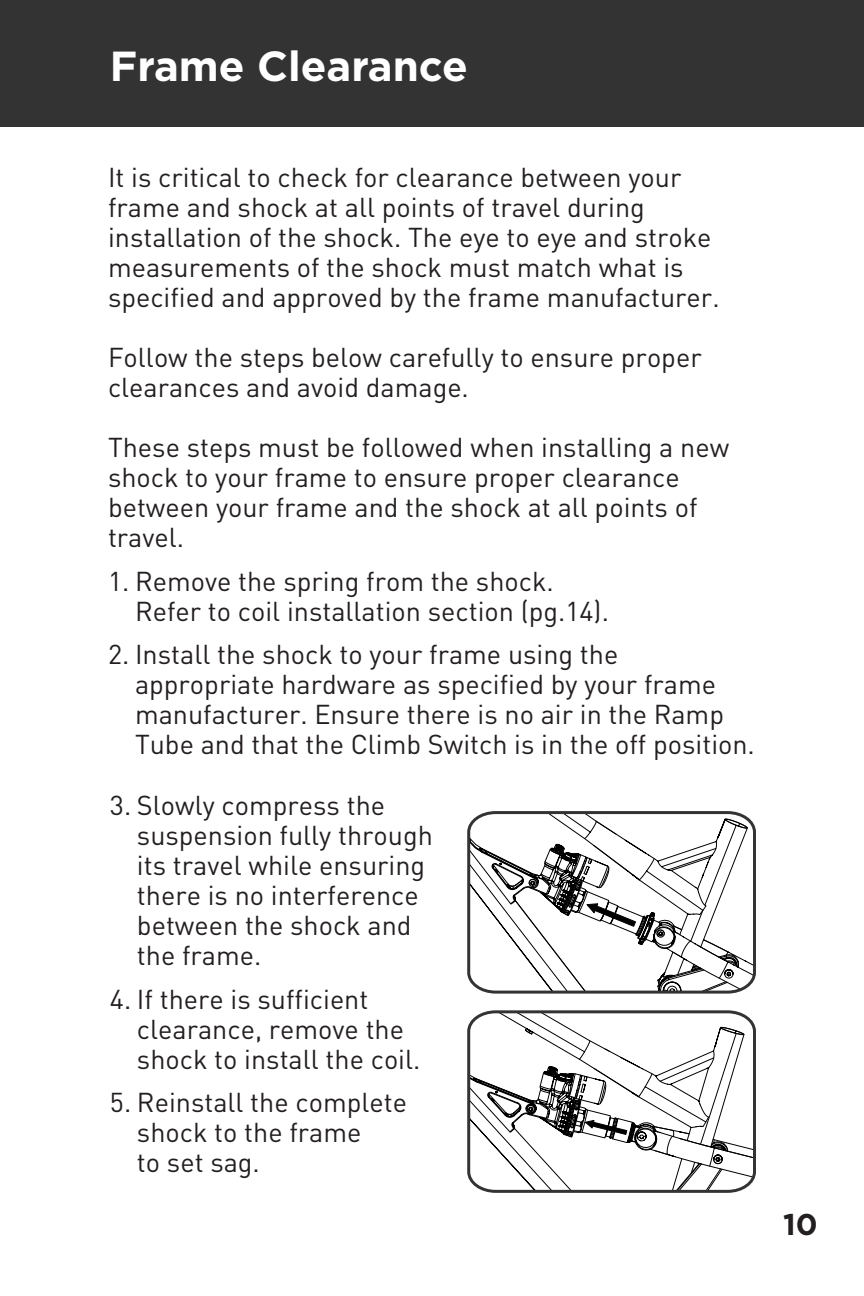
<style>
.page{position:relative;width:864px;height:1296px;background:#fff}
.page>*{position:absolute;margin:0;border:0;box-sizing:border-box;transform-origin:0 0}
.t1{font:700 42px "Gotham";color:#fff}
.t2{font:700 30px "Gotham";color:#231f20}
.t3{font:27px/30px "DIN";color:#231f20}
</style>
<div class="page">
<div style="left:0;top:0;width:864px;height:126px;background:#323332"></div>
<svg style="left:467px;top:811px;width:289px;height:183px"></svg>
<svg style="left:467px;top:1010px;width:289px;height:183px"></svg>
<p class="t1" style="left:110px;top:39px;width:360px">Frame Clearance</p>
<p class="t3" style="left:108px;top:162px;width:613px">It is critical to check for clearance between your frame and shock at all points of travel during installation of the shock. The eye to eye and stroke measurements of the shock must match what is specified and approved by the frame manufacturer.</p>
<p class="t3" style="left:108px;top:342px;width:595px">Follow the steps below carefully to ensure proper clearances and avoid damage.</p>
<p class="t3" style="left:108px;top:432px;width:623px">These steps must be followed when installing a new shock to your frame to ensure proper clearance between your frame and the shock at all points of travel.</p>
<p class="t3" style="left:135px;top:565px;width:475px;text-indent:-27px">1. Remove the spring from the shock.<br>Refer to coil installation section (pg.14).</p>
<p class="t3" style="left:135px;top:639px;width:621px;text-indent:-27px">2. Install the shock to your frame using the appropriate hardware as specified by your frame manufacturer. Ensure there is no air in the Ramp Tube and that the Climb Switch is in the off position.</p>
<p class="t3" style="left:137px;top:790px;width:297px;text-indent:-27px">3. Slowly compress the suspension fully through its travel while ensuring there is no interference between the shock and the frame.</p>
<p class="t3" style="left:137px;top:983px;width:285px;text-indent:-27px">4. If there is sufficient clearance, remove the shock to install the coil.</p>
<p class="t3" style="left:137px;top:1087px;width:272px;text-indent:-27px">5. Reinstall the complete shock to the frame<br>to set sag.</p>
<p class="t2" style="left:783px;top:1205px;width:36px">10</p>
</div>
